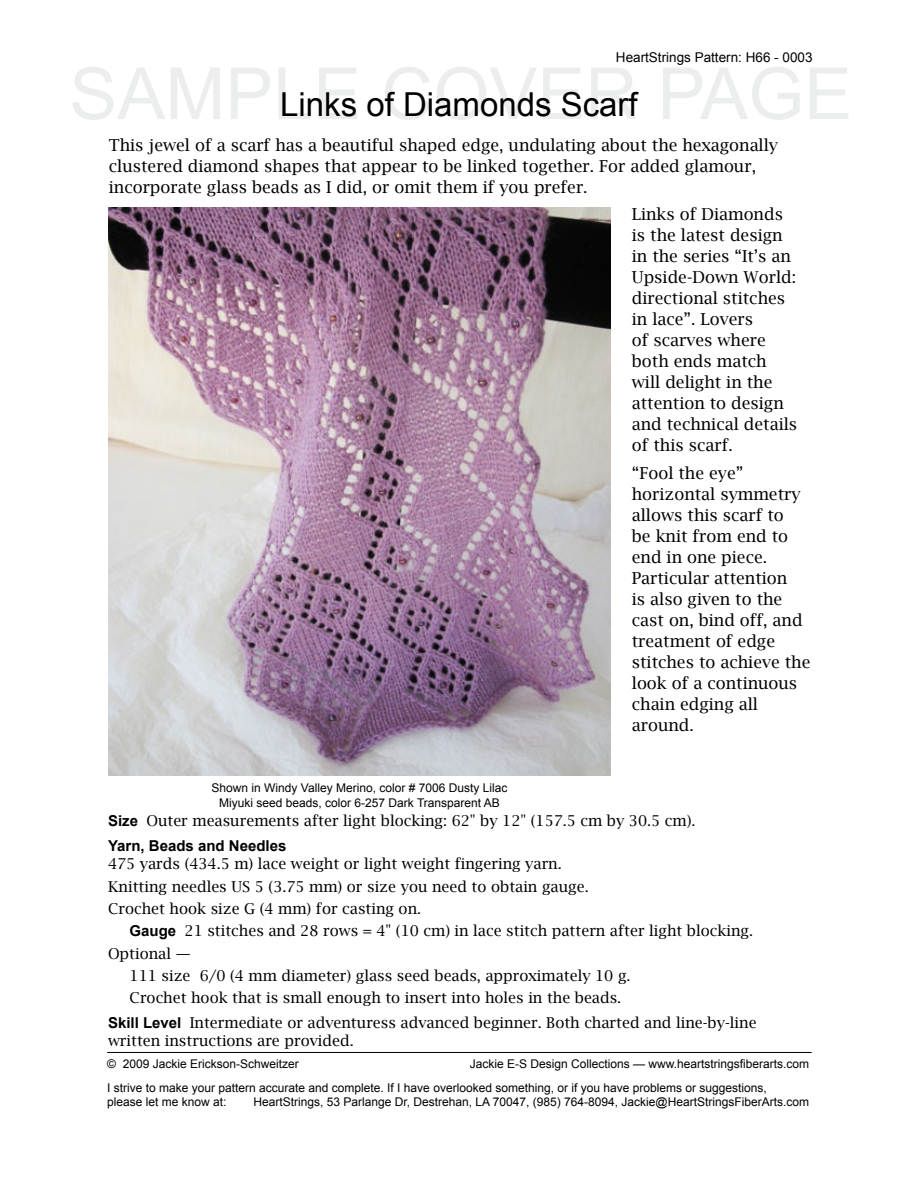
<style>
.page{position:relative;width:918px;height:1188px;background:#fff}
.page>*{position:absolute;margin:0;border:0;box-sizing:border-box;transform-origin:0 0}
.t1{font:33px "Arial";color:#000}
.t2{font:16.5px/21px "Lucida Bright";color:#000}
.t3{font:15px/22.4px "Lucida Bright";color:#000}
.t4{font:700 15px "Arial";color:#000}
.t5{font:13.5px "Arial";color:#000}
.t6{font:12px/23.1px "Arial";color:#000}
.s1{font-family:"Arial";font-weight:700}
</style>
<div class="page">
<hr style="left:107px;top:1052px;width:705px;height:1px;background:#000">
<img style="left:109px;top:207px;width:501px;height:569px">
<p class="t5" style="left:616px;top:49px;width:198px">HeartStrings Pattern: H66 - 0003</p>
<h1 class="t1" style="left:280px;top:83px;width:359px">Links of Diamonds Scarf</h1>
<p class="t2" style="left:109px;top:135px;width:671px">This jewel of a scarf has a beautiful shaped edge, undulating about the hexagonally clustered diamond shapes that appear to be linked together. For added glamour, incorporate glass beads as I did, or omit them if you prefer.</p>
<p class="t6" style="left:212px;top:780px;width:297px;line-height:15px;text-align:center">Shown in Windy Valley Merino, color # 7006 Dusty Lilac<br>Miyuki seed beads, color 6-257 Dark Transparent AB</p>
<p class="t2" style="left:632px;top:204px;width:167px">Links of Diamonds is the latest design in the series “It’s an<br>Upside-Down World: directional stitches in lace”. Lovers<br>of scarves where both ends match will delight in the attention to design and technical details of this scarf.</p>
<p class="t2" style="left:632px;top:463px;width:180px">“Fool the eye” horizontal symmetry allows this scarf to<br>be knit from end to end in one piece.<br>Particular attention<br>is also given to the cast on, bind off, and treatment of edge stitches to achieve the look of a continuous chain edging all around.</p>
<p class="t3" style="left:108px;top:810px;width:589px"><span class="s1">Size</span> Outer measurements after light blocking: 62" by 12" (157.5 cm by 30.5 cm).</p>
<p class="t4" style="left:108px;top:836px;width:180px">Yarn, Beads and Needles</p>
<p class="t3" style="left:108px;top:853px;width:482px">475 yards (434.5 m) lace weight or light weight fingering yarn.<br>Knitting needles US 5 (3.75 mm) or size you need to obtain gauge.<br>Crochet hook size G (4 mm) for casting on.</p>
<p class="t3" style="left:130px;top:920px;width:625px"><span class="s1">Gauge</span> 21 stitches and 28 rows = 4" (10 cm) in lace stitch pattern after light blocking.</p>
<p class="t3" style="left:108px;top:942px;width:84px">Optional —</p>
<p class="t3" style="left:130px;top:964px;width:502px">111 size 6/0 (4 mm diameter) glass seed beads, approximately 10 g.</p>
<p class="t3" style="left:130px;top:987px;width:493px">Crochet hook that is small enough to insert into holes in the beads.</p>
<p class="t3" style="left:108px;top:1014px;width:650px;line-height:18px"><span class="s1">Skill Level</span> Intermediate or adventuress advanced beginner. Both charted and line-by-line written instructions are provided.</p>
<p class="t6" style="left:107px;top:1053px;width:193px">© 2009 Jackie Erickson-Schweitzer</p>
<p class="t6" style="left:107px;top:1053px;width:703px;text-indent:363px">Jackie E-S Design Collections — www.heartstringsfiberarts.com<br>I strive to make your pattern accurate and complete. If I have overlooked something, or if you have problems or suggestions,</p>
<p class="t6" style="left:107px;top:1090px;width:121px">please let me know at:</p>
<p class="t6" style="left:253px;top:1090px;width:557px">HeartStrings, 53 Parlange Dr, Destrehan, LA 70047, (985) 764-8094, Jackie@HeartStringsFiberArts.com</p>
</div>
